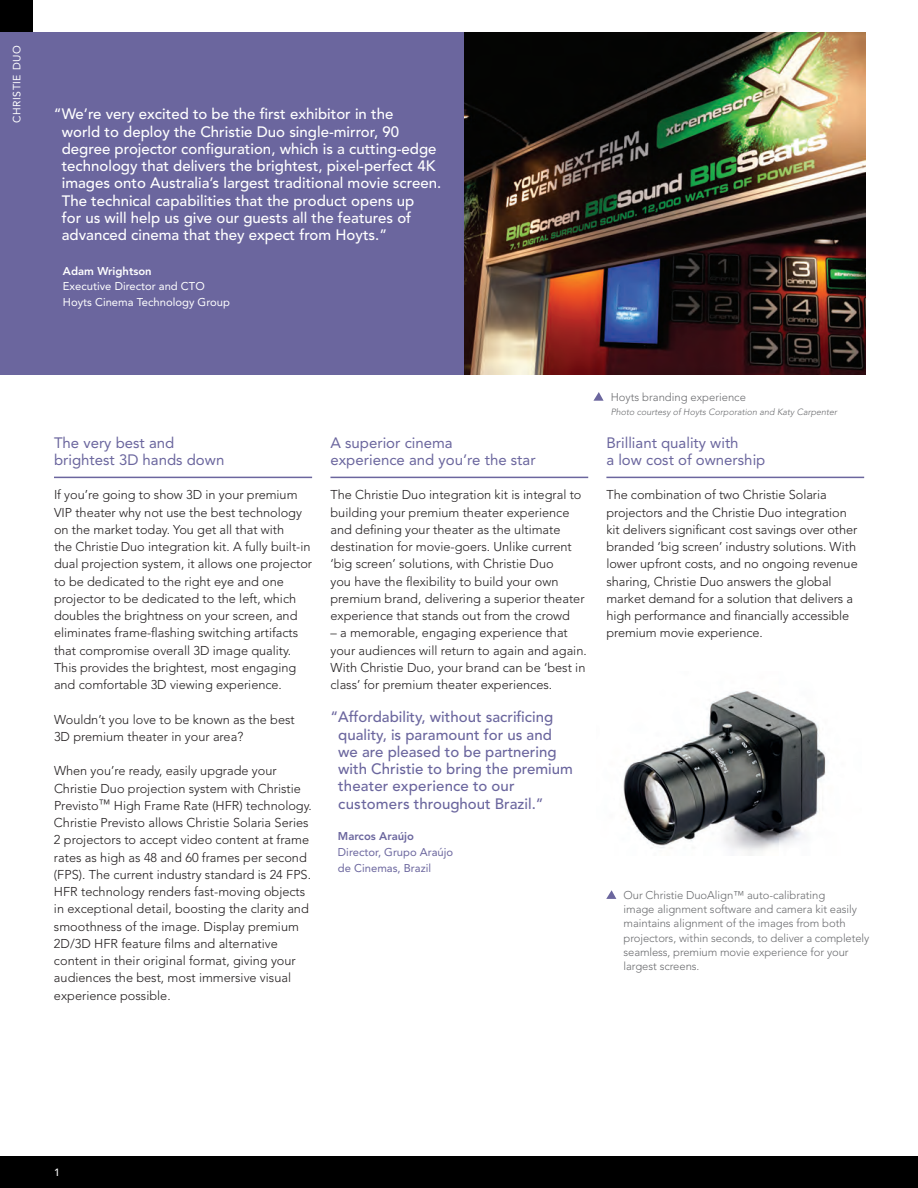
<style>
.page{position:relative;width:918px;height:1188px;background:#fff}
.page>*{position:absolute;margin:0;border:0;box-sizing:border-box;transform-origin:0 0}
.t1{font:500 15px/17.2px "Avenir";color:#fff}
.t2{font:500 15px/17.2px "Avenir";color:#6b669e}
.t3{font:15px/17.2px "Avenir";color:#6b669e}
.t4{font:300 12.75px/17.2px "Avenir";color:#231f20}
.t5{font:300 11.25px/14.2px "Avenir";letter-spacing:-.005em;color:#6c6d70}
.t6{font:11.25px/15.8px "Avenir";color:#fff}
.t7{font:11.25px/15.8px "Avenir";color:#6b669e}
.t8{font:800 11.25px "Avenir";color:#fff}
.t9{font:800 11.25px "Avenir";color:#6b669e}
.t10{font:10.5px "Avenir";letter-spacing:.05em;color:#fff}
.t11{font:500 10.5px "Avenir";color:#fff}
.t12{font:italic 300 9px "Avenir";color:#6c6d70}
.s1{font-size:12px}
</style>
<div class="page">
<div style="left:0;top:1156px;width:918px;height:32px;background:#000"></div>
<div style="left:0;top:0;width:32px;height:32px;background:#000"></div>
<div style="left:0;top:32px;width:471px;height:343px;background:#6b669e"></div>
<img style="left:464px;top:32px;width:401px;height:343px">
<svg style="left:593px;top:392px;width:11px;height:9px"></svg>
<svg style="left:606px;top:890px;width:10px;height:9px"></svg>
<img style="left:623px;top:691px;width:203px;height:165px">
<hr style="left:54px;top:477px;width:258px;height:1px;background:#6b669e">
<hr style="left:606px;top:477px;width:258px;height:1px;background:#6b669e">
<hr style="left:330px;top:477px;width:258px;height:1px;background:#6b669e">
<p class="t10" style="left:11px;top:123px;width:79px;rotate:-90deg">CHRISTIE DUO</p>
<p class="t1" style="left:62px;top:106px;width:381px;text-indent:-8px">“We’re very excited to be the first exhibitor in the<br>world to deploy the Christie Duo single-mirror, 90 degree projector configuration, which is a cutting-edge technology that delivers the brightest, pixel-perfect 4K images onto Australia’s largest traditional movie screen.<br>The technical capabilities that the product opens up<br>for us will help us give our guests all the features of advanced cinema that they expect from Hoyts.”</p>
<p class="t8" style="left:63px;top:264px;width:90px">Adam Wrightson</p>
<p class="t6" style="left:63px;top:279px;width:168px">Executive Director and CTO<br>Hoyts Cinema Technology Group</p>
<p class="t3" style="left:54px;top:434px;width:172px">The very best and brightest 3D hands down</p>
<p class="t4" style="left:54px;top:486px;width:260px">If you’re going to show 3D in your premium VIP theater why not use the best technology on the market today. You get all that with<br>the Christie Duo integration kit. A fully built-in dual projection system, it allows one projector to be dedicated to the right eye and one projector to be dedicated to the left, which doubles the brightness on your screen, and eliminates frame-flashing switching artifacts that compromise overall 3D image quality.<br>This provides the brightest, most engaging and comfortable 3D viewing experience.</p>
<p class="t4" style="left:54px;top:710px;width:242px">Wouldn’t you love to be known as the best<br>3D premium theater in your area?</p>
<p class="t4" style="left:54px;top:762px;width:259px">When you’re ready, easily upgrade your Christie Duo projection system with Christie Previsto<span class="s1">™</span> High Frame Rate (HFR) technology.<br>Christie Previsto allows Christie Solaria Series 2 projectors to accept video content at frame rates as high as 48 and 60 frames per second (FPS). The current industry standard is 24 FPS.<br>HFR technology renders fast-moving objects in exceptional detail, boosting the clarity and smoothness of the image. Display premium 2D/3D HFR feature films and alternative content in their original format, giving your audiences the best, most immersive visual experience possible.</p>
<p class="t3" style="left:330px;top:434px;width:207px">A superior cinema<br>experience and you’re the star</p>
<p class="t4" style="left:330px;top:486px;width:256px">The Christie Duo integration kit is integral to building your premium theater experience and defining your theater as the ultimate destination for movie-goers. Unlike current ‘big screen’ solutions, with Christie Duo<br>you have the flexibility to build your own premium brand, delivering a superior theater experience that stands out from the crowd</p>
<p class="t4" style="left:330px;top:624px;width:258px">– a memorable, engaging experience that your audiences will return to again and again.<br>With Christie Duo, your brand can be ‘best in class’ for premium theater experiences.</p>
<p class="t2" style="left:338px;top:709px;width:236px;text-indent:-8px">“Affordability, without sacrificing quality, is paramount for us and we are pleased to be partnering with Christie to bring the premium theater experience to our customers throughout Brazil.”</p>
<p class="t9" style="left:338px;top:830px;width:78px">Marcos Araújo</p>
<p class="t7" style="left:338px;top:844px;width:117px">Director, Grupo Araújo de Cinemas, Brazil</p>
<p class="t5" style="left:611px;top:390px;width:137px">Hoyts branding experience</p>
<p class="t12" style="left:611px;top:407px;width:228px">Photo courtesy of Hoyts Corporation and Katy Carpenter</p>
<p class="t3" style="left:606px;top:434px;width:161px">Brilliant quality with<br>a low cost of ownership</p>
<p class="t4" style="left:606px;top:486px;width:253px">The combination of two Christie Solaria projectors and the Christie Duo integration kit delivers significant cost savings over other branded ‘big screen’ industry solutions. With lower upfront costs, and no ongoing revenue sharing, Christie Duo answers the global market demand for a solution that delivers a high performance and financially accessible premium movie experience.</p>
<p class="t5" style="left:624px;top:888px;width:247px">Our Christie DuoAlign™ auto-calibrating<br>image alignment software and camera kit easily maintains alignment of the images from both projectors, within seconds, to deliver a completely seamless, premium movie experience for your largest screens.</p>
<p class="t11" style="left:54px;top:1166px;width:7px">1</p>
</div>
